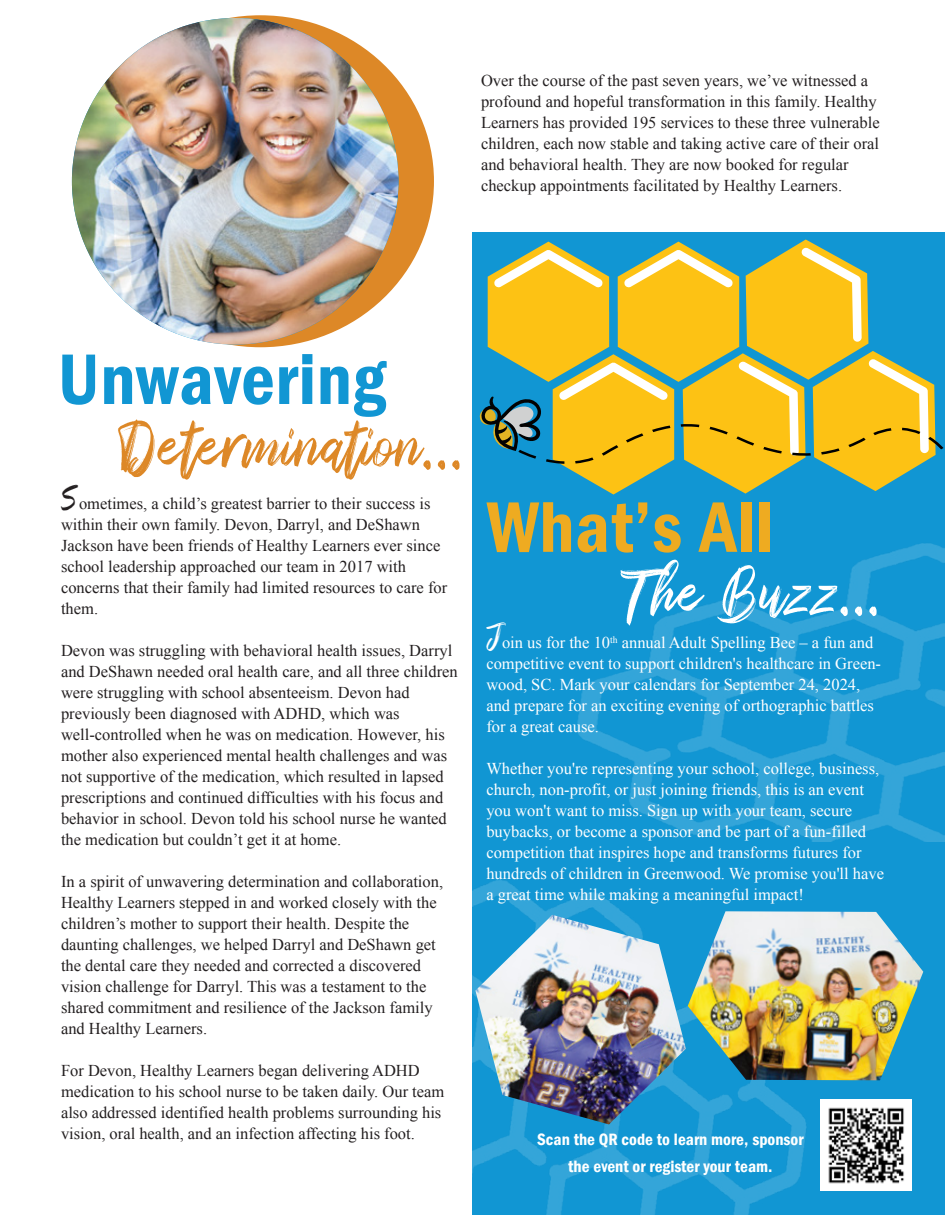
<style>
.page{position:relative;width:945px;height:1215px;background:#fff}
.page>*{position:absolute;margin:0;border:0;box-sizing:border-box;transform-origin:0 0}
.t1{font:600 72px "Franklin Gothic Cond ITC";letter-spacing:.01em;color:#1196d3}
.t2{font:600 72px "Franklin Gothic Cond ITC";letter-spacing:.01em;color:#eeab21}
.t3{font:54px "Sparose";letter-spacing:.005em;color:#dd8827}
.t4{font:54px "Sparose";letter-spacing:.005em;color:#fff}
.t5{font:16.5px/21px "Times New Roman";color:#231f20}
.t6{font:16.5px/21px "Times New Roman";color:#fff}
.t7{font:600 16.5px/27px "Franklin Gothic Cond ITC";color:#fff;text-align:center}
.s1{font-family:"Sparose";font-size:27px}
</style>
<div class="page">
<div style="left:472px;top:233px;width:473px;height:982px;background:#1196d3"></div>
<img style="left:472px;top:841px;width:345px;height:374px">
<img style="left:576px;top:543px;width:369px;height:298px">
<div style="left:87px;top:15px;width:347px;height:332px;background:#dd8827;border-radius:50%"></div>
<img style="left:72px;top:18px;width:326px;height:327px;border-radius:163px">
<svg style="left:479px;top:239px;width:464px;height:256px"></svg>
<img style="left:688px;top:911px;width:235px;height:169px">
<img style="left:475px;top:915px;width:211px;height:209px">
<img style="left:820px;top:1099px;width:92px;height:92px">
<p class="t5" style="left:481px;top:70px;width:400px">Over the course of the past seven years, we’ve witnessed a profound and hopeful transformation in this family. Healthy Learners has provided 195 services to these three vulnerable children, each now stable and taking active care of their oral and behavioral health. They are now booked for regular checkup appointments facilitated by Healthy Learners.</p>
<h1 class="t1" style="left:58px;top:337px;width:330px">Unwavering</h1>
<h2 class="t3" style="left:117px;top:409px;width:350px">Determination...</h2>
<p class="t5" style="left:61px;top:493px;width:388px"><span class="s1">S</span>ometimes, a child’s greatest barrier to their success is within their own family. Devon, Darryl, and DeShawn Jackson have been friends of Healthy Learners ever since school leadership approached our team in 2017 with concerns that their family had limited resources to care for them.</p>
<p class="t5" style="left:61px;top:640px;width:398px">Devon was struggling with behavioral health issues, Darryl and DeShawn needed oral health care, and all three children were struggling with school absenteeism. Devon had previously been diagnosed with ADHD, which was well-controlled when he was on medication. However, his mother also experienced mental health challenges and was not supportive of the medication, which resulted in lapsed prescriptions and continued difficulties with his focus and behavior in school. Devon told his school nurse he wanted the medication but couldn’t get it at home.</p>
<p class="t5" style="left:61px;top:871px;width:384px">In a spirit of unwavering determination and collaboration, Healthy Learners stepped in and worked closely with the children’s mother to support their health. Despite the daunting challenges, we helped Darryl and DeShawn get the dental care they needed and corrected a discovered vision challenge for Darryl. This was a testament to the shared commitment and resilience of the Jackson family and Healthy Learners.</p>
<p class="t5" style="left:61px;top:1060px;width:385px">For Devon, Healthy Learners began delivering ADHD medication to his school nurse to be taken daily. Our team also addressed identified health problems surrounding his vision, oral health, and an infection affecting his foot.</p>
<h1 class="t2" style="left:487px;top:485px;width:288px">What’s All</h1>
<h2 class="t4" style="left:620px;top:555px;width:264px">The Buzz...</h2>
<p class="t6" style="left:486px;top:632px;width:396px"><span class="s1">J</span>oin us for the 10<sup>th</sup> annual Adult Spelling Bee – a fun and competitive event to support children's healthcare in Green&shy;wood, SC. Mark your calendars for September 24, 2024, and prepare for an exciting evening of orthographic battles for a great cause.</p>
<p class="t6" style="left:486px;top:758px;width:399px">Whether you're representing your school, college, business, church, non-profit, or just joining friends, this is an event you won't want to miss. Sign up with your team, secure buybacks, or become a sponsor and be part of a fun-filled competition that inspires hope and transforms futures for hundreds of children in Greenwood. We promise you'll have a great time while making a meaningful impact!</p>
<p class="t7" style="left:537px;top:1126px;width:268px">Scan the QR code to learn more, sponsor the event or register your team.</p>
</div>
